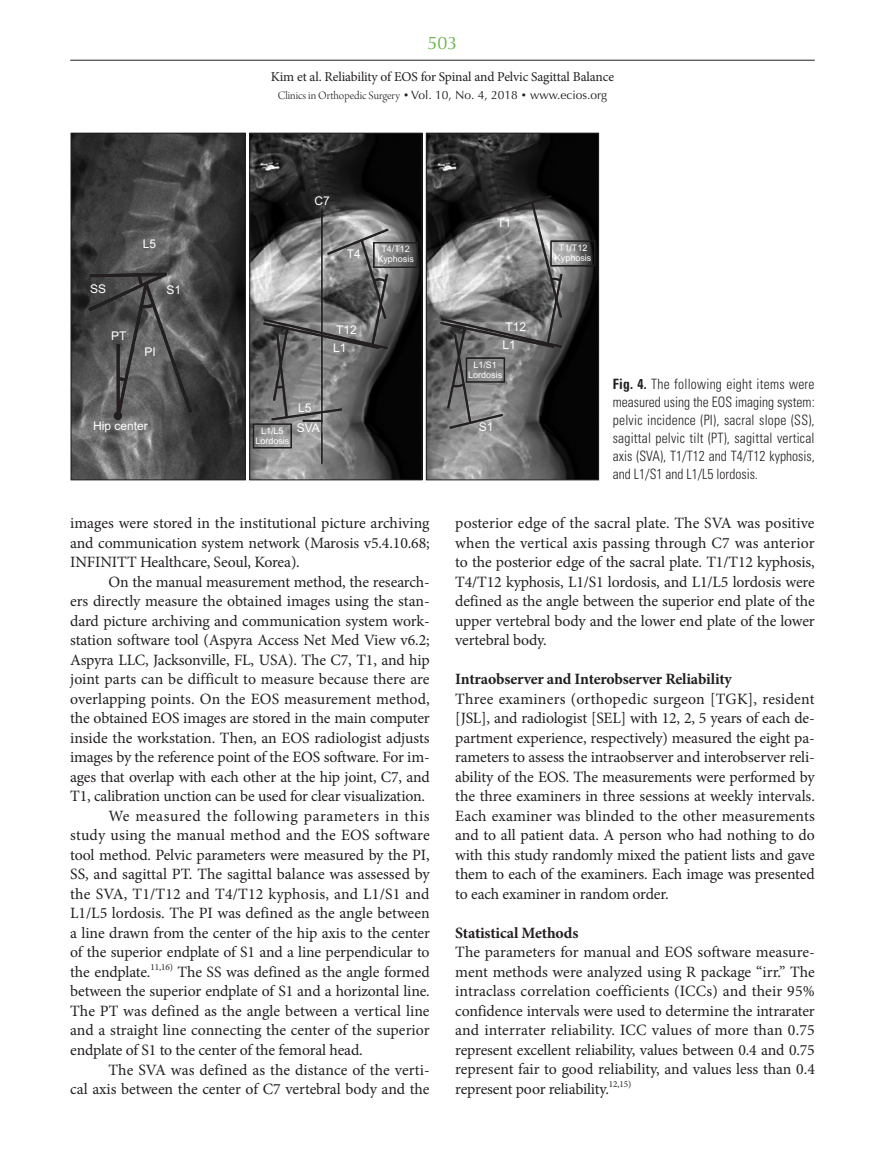
<style>
.page{position:relative;width:885px;height:1170px;background:#fff}
.page>*{position:absolute;margin:0;border:0;box-sizing:border-box;transform-origin:0 0}
.t1{font:18px "Optima LT Std";color:#63b445}
.t2{font:15.75px/19.5px "Minion Pro";letter-spacing:-.01em;color:#231f20;text-align:justify}
.t3{font:15.75px "Minion Pro";letter-spacing:.01em;color:#231f20}
.t4{font:700 15.75px "Minion Pro";letter-spacing:-.015em;color:#231f20}
.t5{font:15.75px "Minion Pro";letter-spacing:.035em;color:#231f20}
.t6{font:300 condensed 14.25px/18px "Univers LT Std";color:#231f20;text-align:justify;scale:.95 1}
.t7{font:13.5px "Minion Pro";letter-spacing:-.01em;color:#231f20}
.t8{font:12px "Optima LT Std";color:#231f20}
.t9{font:12px/17.5px "Arial";color:#fff}
.t10{font:9.15px "Minion Pro";letter-spacing:-.01em;color:#231f20}
.t11{font:9px/10.1px "Arial";color:#fff;text-align:center}
.s1{font-family:"Arno Pro Light Display"}
.s2{font-size:9px}
.s3{font-weight:700}
</style>
<div class="page">
<hr style="left:70px;top:60px;width:744px;height:1px;background:#231f20">
<svg style="left:70px;top:133px;width:529px;height:347px;background:#3e3e3e"></svg>
<svg style="left:85px;top:271px;width:109px;height:173px;background:#575757"></svg>
<hr style="left:321px;top:208px;width:1px;height:256px;background:#231f20">
<svg style="left:261px;top:227px;width:129px;height:13px;background:#787878"></svg>
<svg style="left:252px;top:240px;width:344px;height:209px;background:#5d5c5d"></svg>
<svg style="left:438px;top:193px;width:126px;height:237px;background:#6d6d6d"></svg>
<p class="t1" style="left:427px;top:32px;width:32px">503</p>
<p class="t7" style="left:271px;top:68px;width:345px">Kim et al. Reliability of EOS for Spinal and Pelvic Sagittal Balance</p>
<p class="t8" style="left:278px;top:88px;width:331px"><span class="s1">Clinics in Orthopedic Surgery</span> <span class="s2">•</span> Vol. 10, No. 4, 2018 <span class="s2">•</span> www.ecios.org</p>
<p class="t9" style="left:143px;top:236px;width:15px">L5</p>
<p class="t9" style="left:90px;top:281px;width:18px">SS</p>
<p class="t9" style="left:167px;top:282px;width:16px">S1</p>
<p class="t9" style="left:111px;top:328px;width:17px">PT</p>
<p class="t9" style="left:144px;top:343px;width:13px">PI</p>
<p class="t9" style="left:93px;top:418px;width:56px">Hip center</p>
<p class="t9" style="left:314px;top:193px;width:17px">C7</p>
<p class="t9" style="left:346px;top:246px;width:16px">T4</p>
<p class="t11" style="left:377px;top:245px;width:38px">T4/T12<br>Kyphosis</p>
<p class="t9" style="left:333px;top:322px;width:25px">T12<br>L1</p>
<p class="t9" style="left:298px;top:400px;width:15px">L5</p>
<p class="t11" style="left:255px;top:426px;width:66px;text-align:left;text-indent:6px">L1/L5 <sup>SVA<br></sup>Lordosis</p>
<p class="t2" style="left:70px;top:513px;width:361px">images were stored in the institutional picture archiving and communication system network (Marosis v5.4.10.68; INFINITT Healthcare, Seoul, Korea).</p>
<p class="t2" style="left:108px;top:572px;width:323px">On the manual measurement method, the research-</p>
<p class="t2" style="left:70px;top:591px;width:361px">ers directly measure the obtained images using the stan-</p>
<p class="t2" style="left:70px;top:611px;width:361px">dard picture archiving and communication system work-</p>
<p class="t2" style="left:70px;top:630px;width:361px">station software tool (Aspyra Access Net Med View v6.2;</p>
<p class="t2" style="left:70px;top:650px;width:361px">Aspyra LLC, Jacksonville, FL, USA). The C7, T1, and hip</p>
<p class="t2" style="left:70px;top:669px;width:361px">joint parts can be difficult to measure because there are</p>
<p class="t2" style="left:70px;top:689px;width:361px">overlapping points. On the EOS measurement method,</p>
<p class="t2" style="left:70px;top:708px;width:361px">the obtained EOS images are stored in the main computer</p>
<p class="t2" style="left:70px;top:728px;width:361px">inside the workstation. Then, an EOS radiologist adjusts</p>
<p class="t2" style="left:70px;top:747px;width:361px">images by the reference point of the EOS software. For im-</p>
<p class="t2" style="left:70px;top:767px;width:361px">ages that overlap with each other at the hip joint, C7, and</p>
<p class="t2" style="left:70px;top:786px;width:356px">T1, calibration unction can be used for clear visualization.</p>
<p class="t5" style="left:108px;top:805px;width:322px">We measured the following parameters in this</p>
<p class="t3" style="left:70px;top:824px;width:361px">study using the manual method and the EOS software</p>
<p class="t2" style="left:70px;top:845px;width:361px">tool method. Pelvic parameters were measured by the PI,</p>
<p class="t2" style="left:70px;top:864px;width:361px">SS, and sagittal PT. The sagittal balance was assessed by</p>
<p class="t3" style="left:70px;top:883px;width:361px">the SVA, T1/T12 and T4/T12 kyphosis, and L1/S1 and</p>
<p class="t2" style="left:70px;top:903px;width:361px">L1/L5 lordosis. The PI was defined as the angle between</p>
<p class="t2" style="left:70px;top:923px;width:361px">a line drawn from the center of the hip axis to the center</p>
<p class="t2" style="left:70px;top:942px;width:361px">of the superior endplate of S1 and a line perpendicular to</p>
<p class="t2" style="left:70px;top:962px;width:82px">the endplate.</p>
<p class="t10" style="left:150px;top:960px;width:24px">11,16)</p>
<p class="t2" style="left:70px;top:962px;width:361px;text-indent:107px">The SS was defined as the angle formed between the superior endplate of S1 and a horizontal line.<br>The PT was defined as the angle between a vertical line and a straight line connecting the center of the superior endplate of S1 to the center of the femoral head.</p>
<p class="t2" style="left:70px;top:1059px;width:361px;text-align:right">The SVA was defined as the distance of the verti-<br>cal axis between the center of C7 vertebral body and the</p>
<p class="t9" style="left:497px;top:215px;width:16px">T1</p>
<p class="t9" style="left:502px;top:319px;width:25px">T12<br>L1</p>
<p class="t11" style="left:468px;top:361px;width:36px">L1/S1<br>Lordosis</p>
<p class="t9" style="left:478px;top:419px;width:16px">S1</p>
<p class="t11" style="left:555px;top:243px;width:38px">T1/T12<br>Kyphosis</p>
<p class="t6" style="left:612px;top:374px;width:214px"><span class="s3">Fig. 4.</span> The following eight items were measured using the EOS imaging system: pelvic incidence (PI), sacral slope (SS), sagittal pelvic tilt (PT), sagittal vertical axis (SVA), T1/T12 and T4/T12 kyphosis, and L1/S1 and L1/L5 lordosis.</p>
<p class="t2" style="left:455px;top:513px;width:361px">posterior edge of the sacral plate. The SVA was positive when the vertical axis passing through C7 was anterior to the posterior edge of the sacral plate. T1/T12 kyphosis, T4/T12 kyphosis, L1/S1 lordosis, and L1/L5 lordosis were defined as the angle between the superior end plate of the upper vertebral body and the lower end plate of the lower vertebral body.</p>
<p class="t4" style="left:455px;top:668px;width:278px">Intraobserver and Interobserver Reliability</p>
<p class="t2" style="left:455px;top:689px;width:361px">Three examiners (orthopedic surgeon [TGK], resident [JSL], and radiologist [SEL] with 12, 2, 5 years of each de&shy;partment experience, respectively) measured the eight pa&shy;rameters to assess the intraobserver and interobserver reli&shy;ability of the EOS. The measurements were performed by the three examiners in three sessions at weekly intervals.<br>Each examiner was blinded to the other measurements and to all patient data. A person who had nothing to do with this study randomly mixed the patient lists and gave them to each of the examiners. Each image was presented to each examiner in random order.</p>
<p class="t4" style="left:455px;top:921px;width:125px">Statistical Methods</p>
<p class="t2" style="left:455px;top:942px;width:361px">The parameters for manual and EOS software measure&shy;ment methods were analyzed using R package “irr.” The intraclass correlation coefficients (ICCs) and their 95% confidence intervals were used to determine the intrarater and interrater reliability. ICC values of more than 0.75 represent excellent reliability, values between 0.4 and 0.75 represent fair to good reliability, and values less than 0.4 represent poor reliability.</p>
<p class="t10" style="left:609px;top:1077px;width:24px">12,15)</p>
</div>
